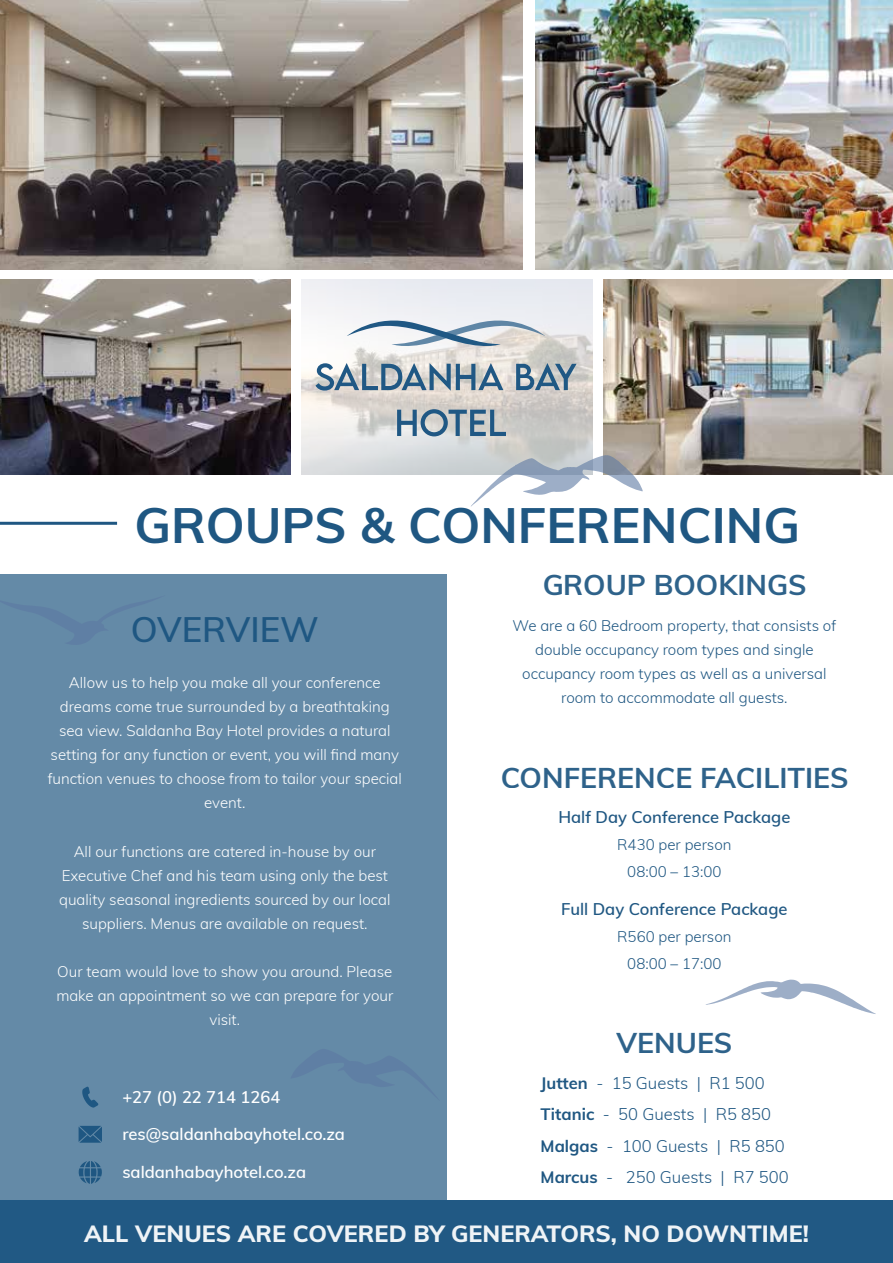
<style>
.page{position:relative;width:893px;height:1263px;background:#fff}
.page>*{position:absolute;margin:0;border:0;box-sizing:border-box;transform-origin:0 0}
.t1{font:700 49.65px "Muli";color:#1f5782}
.t2{font:600 34.65px "Muli";color:#1f5782}
.t3{font:700 28.65px "Muli";color:#1f5782}
.t4{font:800 23.4px "Muli";color:#fff}
.t5{font:300 16.5px/31.7px "Muli";color:#1f5782}
.t6{font:600 16.5px "Muli";color:#fff}
.t7{font:600 16.5px "Muli";color:#1f5782}
.t8{font:300 15px/24.2px "Muli";color:#fff;text-align:center}
.t9{font:300 15px/24.2px "Muli";color:#1f5782;text-align:center}
.s1{font-weight:700}
</style>
<div class="page">
<img style="left:604px;top:279px;width:289px;height:195px">
<img style="left:0;top:0;width:522px;height:269px">
<div style="left:0;top:575px;width:447px;height:688px;background:#648aa7"></div>
<hr style="left:0;top:522px;width:117px;height:3px;background:#1f5782">
<svg style="left:82px;top:1086px;width:16px;height:21px"></svg>
<svg style="left:79px;top:1126px;width:23px;height:17px"></svg>
<svg style="left:79px;top:1161px;width:23px;height:23px"></svg>
<svg style="left:291px;top:1049px;width:145px;height:48px"></svg>
<svg style="left:0;top:598px;width:158px;height:47px"></svg>
<svg style="left:301px;top:279px;width:292px;height:196px"></svg>
<svg style="left:316px;top:363px;width:187px;height:28px;background:#99aab6"></svg>
<svg style="left:516px;top:363px;width:61px;height:27px;background:#879dac"></svg>
<svg style="left:397px;top:409px;width:109px;height:27px;background:#90a4b2"></svg>
<svg style="left:347px;top:321px;width:198px;height:30px"></svg>
<svg style="left:471px;top:455px;width:172px;height:51px"></svg>
<svg style="left:706px;top:980px;width:170px;height:34px"></svg>
<img style="left:535px;top:0;width:358px;height:269px">
<img style="left:0;top:279px;width:291px;height:195px">
<div style="left:0;top:1201px;width:893px;height:62px;background:#215984"></div>
<h1 class="t1" style="left:134px;top:489px;width:667px">GROUPS &amp; CONFERENCING</h1>
<h2 class="t2" style="left:131px;top:604px;width:189px">OVERVIEW</h2>
<p class="t8" style="left:48px;top:670px;width:356px">Allow us to help you make all your conference dreams come true surrounded by a breathtaking sea view. Saldanha Bay Hotel provides a natural setting for any function or event, you will find many function venues to choose from to tailor your special event.</p>
<p class="t8" style="left:59px;top:838px;width:333px">All our functions are catered in-house by our Executive Chef and his team using only the best quality seasonal ingredients sourced by our local suppliers. Menus are available on request.</p>
<p class="t8" style="left:56px;top:959px;width:338px">Our team would love to show you around. Please make an appointment so we can prepare for your visit.</p>
<p class="t6" style="left:122px;top:1085px;width:159px">+27 (0) 22 714 1264</p>
<p class="t6" style="left:122px;top:1122px;width:224px">res@saldanhabayhotel.co.za</p>
<p class="t6" style="left:122px;top:1160px;width:185px">saldanhabayhotel.co.za</p>
<h3 class="t3" style="left:542px;top:564px;width:266px">GROUP BOOKINGS</h3>
<p class="t9" style="left:513px;top:613px;width:325px">We are a 60 Bedroom property, that consists of double occupancy room types and single occupancy room types as well as a universal room to accommodate all guests.</p>
<h3 class="t3" style="left:500px;top:756px;width:349px">CONFERENCE FACILITIES</h3>
<p class="t7" style="left:558px;top:805px;width:233px">Half Day Conference Package</p>
<p class="t9" style="left:617px;top:830px;width:116px;line-height:27.2px">R430 per person<br>08:00 – 13:00</p>
<p class="t7" style="left:561px;top:897px;width:228px">Full Day Conference Package</p>
<p class="t9" style="left:617px;top:922px;width:116px;line-height:27.2px">R560 per person<br>08:00 – 17:00</p>
<h3 class="t3" style="left:617px;top:1022px;width:117px">VENUES</h3>
<p class="t5" style="left:541px;top:1066px;width:250px"><span class="s1">Jutten</span> - 15 Guests | R1 500<br><span class="s1">Titanic</span> - 50 Guests | R5 850<br><span class="s1">Malgas</span> - 100 Guests | R5 850<br><span class="s1">Marcus</span> - 250 Guests | R7 500</p>
<h3 class="t4" style="left:84px;top:1216px;width:726px">ALL VENUES ARE COVERED BY GENERATORS, NO DOWNTIME!</h3>
</div>
